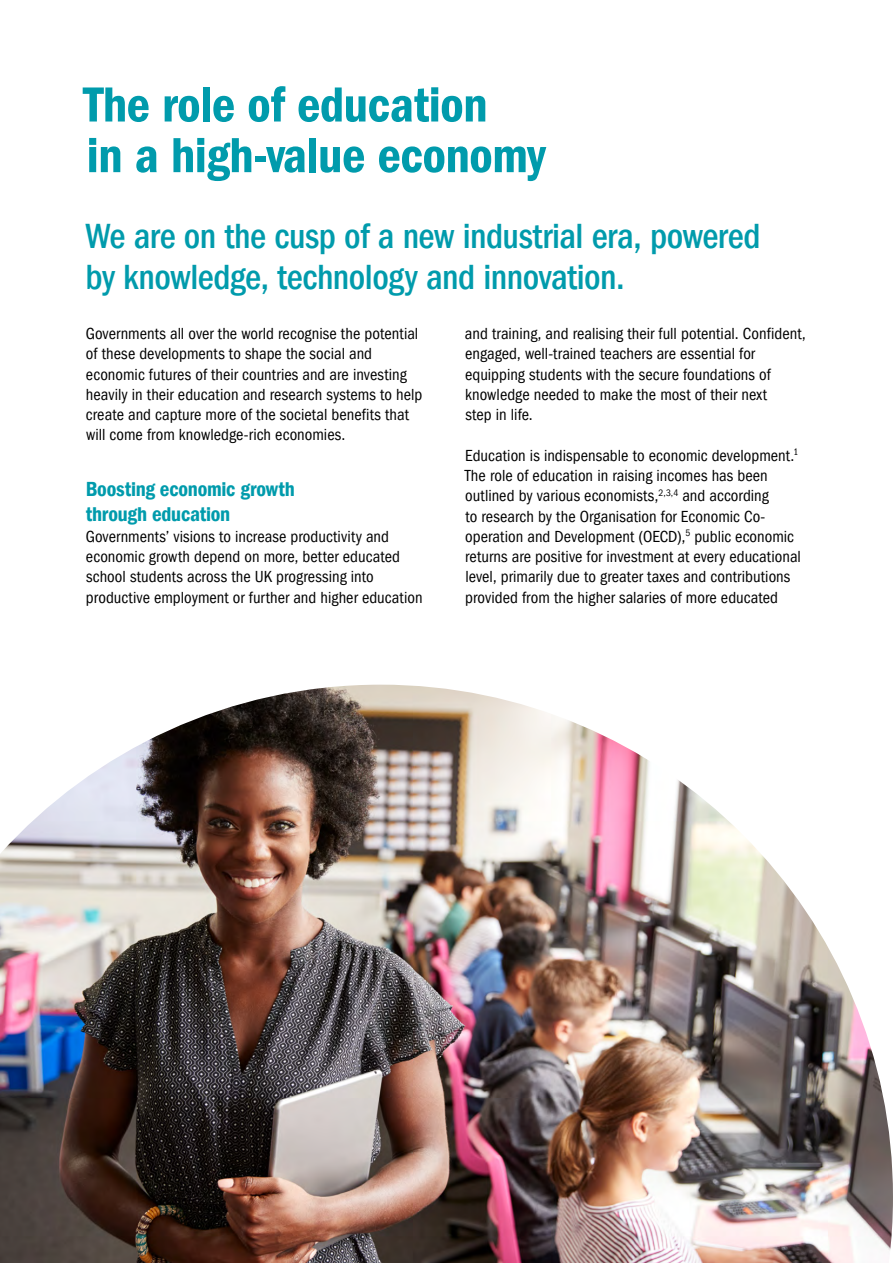
<style>
.page{position:relative;width:893px;height:1263px;background:#fff}
.page>*{position:absolute;margin:0;border:0;box-sizing:border-box;transform-origin:0 0}
.t1{font:51px/50.7px "Franklin Gothic LT Pro Dm Cn";letter-spacing:-.01em;color:#009bac}
.t2{font:500 condensed 36px/40.5px "Franklin Gothic LT Pro";letter-spacing:-.015em;color:#009bac}
.t3{font:21px/25.3px "Franklin Gothic LT Pro Dm Cn";letter-spacing:-.01em;color:#009bac}
.t4{font:condensed 16.5px/20.2px "Franklin Gothic LT Pro";letter-spacing:.005em;color:#000}
</style>
<div class="page">
<img style="left:0;top:685px;width:893px;height:578px">
<h1 class="t1" style="left:83px;top:79px;width:464px">The role of education<br>in a high-value economy</h1>
<h2 class="t2" style="left:86px;top:216px;width:677px">We are on the cusp of a new industrial era, powered by knowledge, technology and innovation.</h2>
<p class="t4" style="left:86px;top:324px;width:338px">Governments all over the world recognise the potential of these developments to shape the social and economic futures of their countries and are investing heavily in their education and research systems to help create and capture more of the societal benefits that will come from knowledge-rich economies.</p>
<p class="t3" style="left:86px;top:477px;width:211px">Boosting economic growth through education</p>
<p class="t4" style="left:86px;top:526px;width:338px">Governments’ visions to increase productivity and economic growth depend on more, better educated school students across the UK progressing into productive employment or further and higher education</p>
<p class="t4" style="left:465px;top:324px;width:342px">and training, and realising their full potential. Confident, engaged, well-trained teachers are essential for equipping students with the secure foundations of knowledge needed to make the most of their next<br>step in life.</p>
<p class="t4" style="left:465px;top:445px;width:338px">Education is indispensable to economic development.<sup>1<br></sup>The role of education in raising incomes has been outlined by various economists,<sup>2,3,4</sup> and according<br>to research by the Organisation for Economic Co&shy;operation and Development (OECD),<sup>5</sup> public economic returns are positive for investment at every educational level, primarily due to greater taxes and contributions provided from the higher salaries of more educated</p>
</div>
